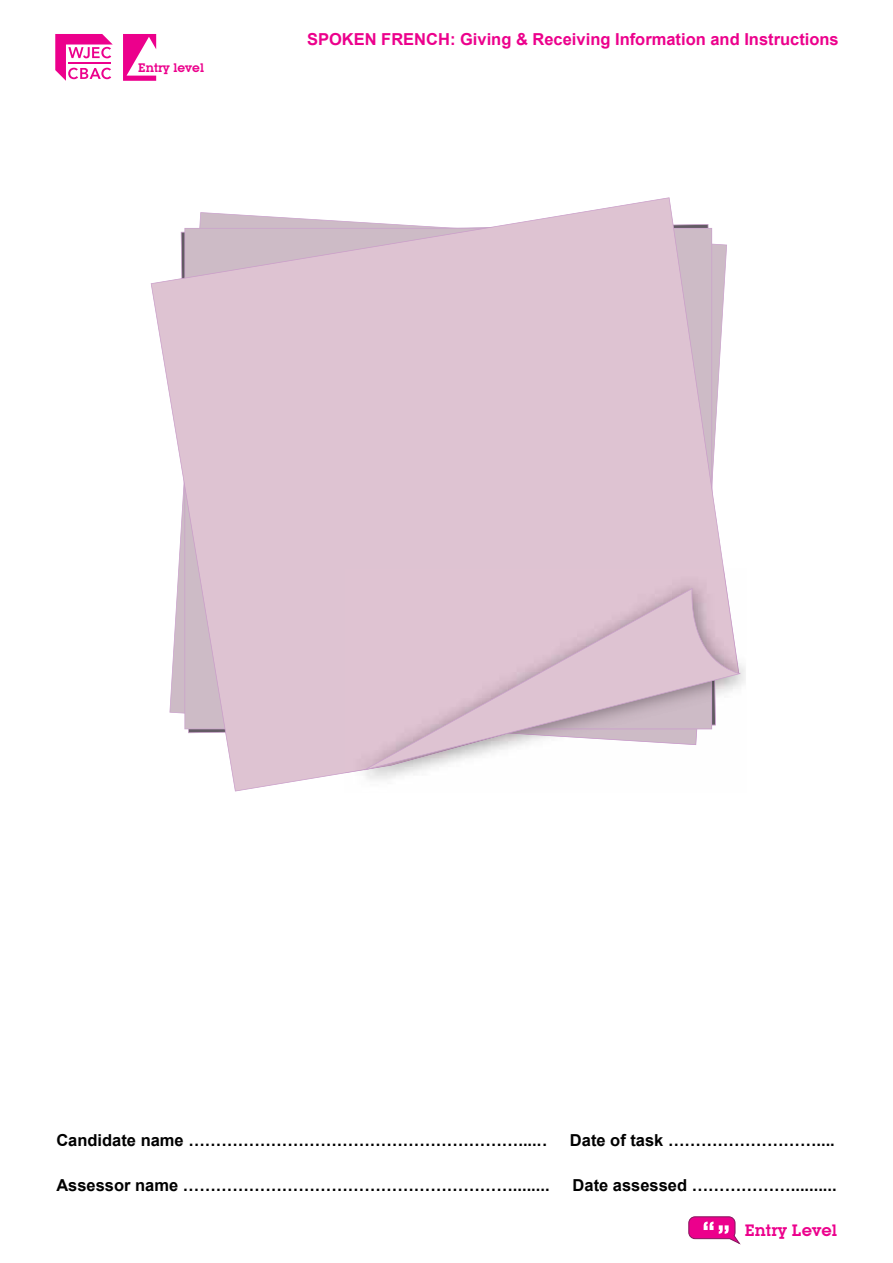
<style>
.page{position:relative;width:893px;height:1263px;background:#fff}
.page>*{position:absolute;margin:0;border:0;box-sizing:border-box;transform-origin:0 0}
.t1{font:700 16.5px "Arial";color:#000}
.t2{font:700 16.5px "Arial";color:#ec008c}
.t3{font:16.2px "Lubalin Graph IT Cby BT Demi HAT";color:#ec008c}
.t4{font:12.15px "Lubalin Graph IT Cby BT Demi HAT";color:#ec008c}
</style>
<div class="page">
<svg style="left:123px;top:34px;width:33px;height:47px"></svg>
<svg style="left:55px;top:34px;width:58px;height:47px"></svg>
<svg style="left:689px;top:1216px;width:51px;height:28px"></svg>
<svg style="left:151px;top:197px;width:576px;height:594px;fill:#dec3d2"></svg>
<img style="left:345px;top:665px;width:401px;height:126px">
<img style="left:345px;top:569px;width:394px;height:204px">
<svg style="left:364px;top:588px;width:377px;height:182px;background:#dec8d4"></svg>
<p class="t4" style="left:138px;top:60px;width:67px">Entry level</p>
<p class="t2" style="left:307px;top:28px;width:533px">SPOKEN FRENCH: Giving &amp; Receiving Information and Instructions</p>
<p class="t1" style="left:56px;top:1129px;width:492px">Candidate name ……………………………………………………......</p>
<p class="t1" style="left:570px;top:1129px;width:266px">Date of task ………………………....</p>
<p class="t1" style="left:56px;top:1174px;width:495px">Assessor name ……………………………………………………........</p>
<p class="t1" style="left:573px;top:1174px;width:266px">Date assessed ………………..........</p>
<p class="t3" style="left:745px;top:1220px;width:94px">Entry Level</p>
</div>
